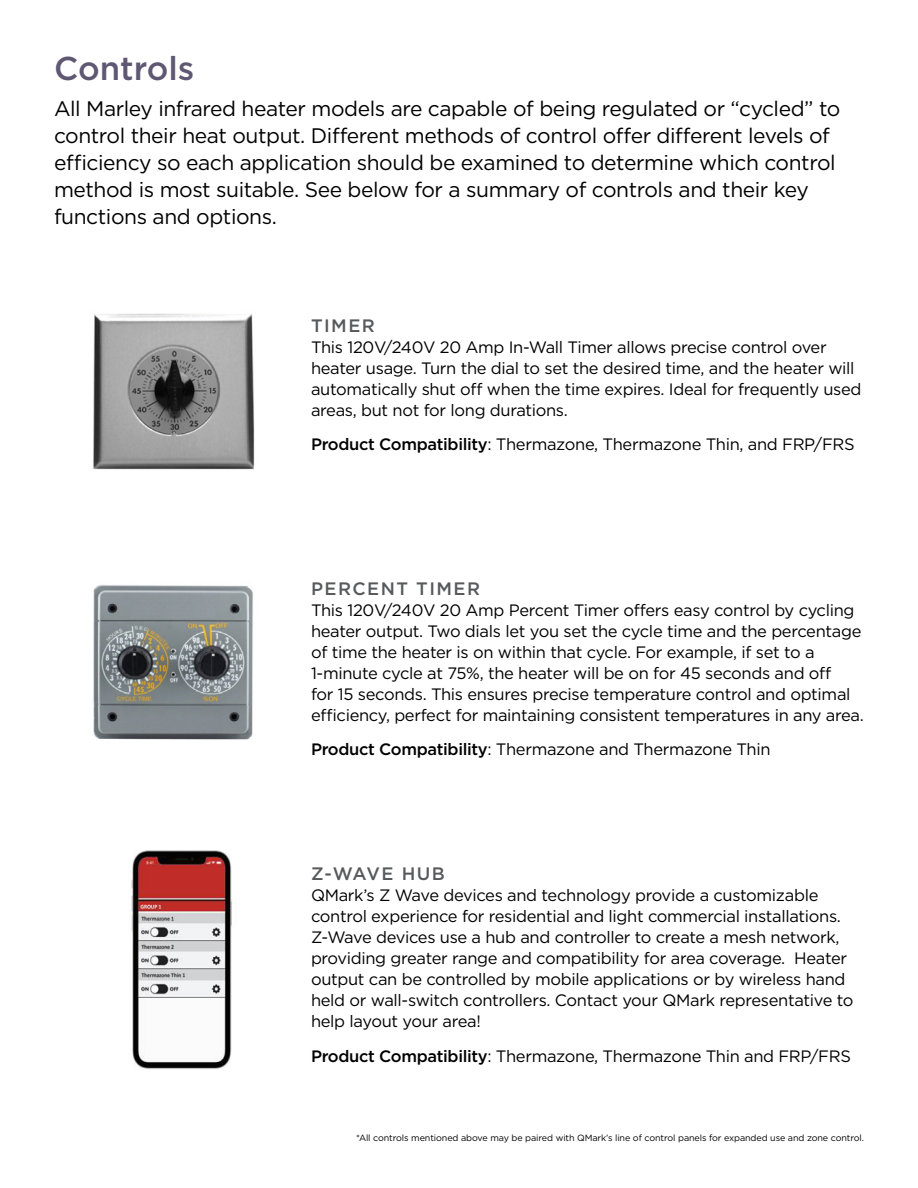
<style>
.page{position:relative;width:918px;height:1188px;background:#fff}
.page>*{position:absolute;margin:0;border:0;box-sizing:border-box;transform-origin:0 0}
.t1{font:500 33px "Gotham";color:#5f5872}
.t2{font:21px/27px "Gotham";letter-spacing:-.02em;color:#000}
.t3{font:500 18px "Gotham";letter-spacing:.08em;color:#58595b}
.t4{font:16.5px/21px "Gotham";letter-spacing:-.02em;color:#000}
.t5{font:9px "Gotham";letter-spacing:-.01em;color:#000}
.s1{font-weight:500}
</style>
<div class="page">
<img style="left:93px;top:313px;width:162px;height:157px">
<img style="left:93px;top:585px;width:160px;height:155px">
<img style="left:131px;top:850px;width:101px;height:219px">
<h1 class="t1" style="left:54px;top:47px;width:142px">Controls</h1>
<p class="t2" style="left:54px;top:95px;width:788px">All Marley infrared heater models are capable of being regulated or “cycled” to control their heat output. Different methods of control offer different levels of efficiency so each application should be examined to determine which control method is most suitable. See below for a summary of controls and their key functions and options.</p>
<p class="t3" style="left:311px;top:313px;width:65px">TIMER</p>
<p class="t4" style="left:311px;top:336px;width:552px">This 120V/240V 20 Amp In-Wall Timer allows precise control over heater usage. Turn the dial to set the desired time, and the heater will automatically shut off when the time expires. Ideal for frequently used areas, but not for long durations.</p>
<p class="t4" style="left:311px;top:433px;width:545px"><span class="s1">Product Compatibility</span>: Thermazone, Thermazone Thin, and FRP/FRS</p>
<p class="t3" style="left:311px;top:577px;width:171px">PERCENT TIMER</p>
<p class="t4" style="left:311px;top:599px;width:554px">This 120V/240V 20 Amp Percent Timer offers easy control by cycling heater output. Two dials let you set the cycle time and the percentage of time the heater is on within that cycle. For example, if set to a 1-minute cycle at 75%, the heater will be on for 45 seconds and off<br>for 15 seconds. This ensures precise temperature control and optimal efficiency, perfect for maintaining consistent temperatures in any area.</p>
<p class="t4" style="left:311px;top:739px;width:461px"><span class="s1">Product Compatibility</span>: Thermazone and Thermazone Thin</p>
<p class="t3" style="left:311px;top:862px;width:135px">Z-WAVE HUB</p>
<p class="t4" style="left:311px;top:884px;width:544px">QMark’s Z Wave devices and technology provide a customizable control experience for residential and light commercial installations.<br>Z-Wave devices use a hub and controller to create a mesh network, providing greater range and compatibility for area coverage. Heater output can be controlled by mobile applications or by wireless hand held or wall-switch controllers. Contact your QMark representative to help layout your area!</p>
<p class="t4" style="left:311px;top:1045px;width:541px"><span class="s1">Product Compatibility</span>: Thermazone, Thermazone Thin and FRP/FRS</p>
<p class="t5" style="left:356px;top:1132px;width:509px">*All controls mentioned above may be paired with QMark’s line of control panels for expanded use and zone control.</p>
</div>
